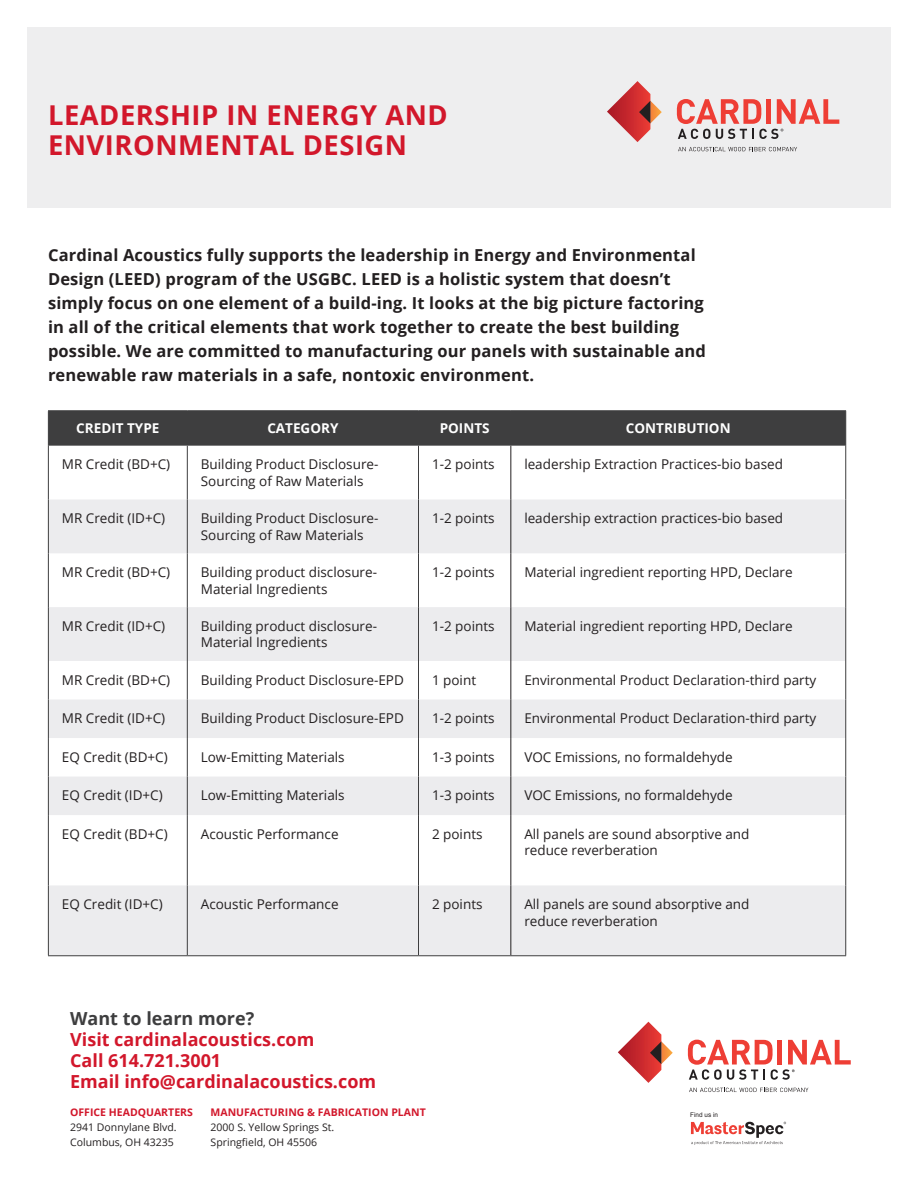
<style>
.page{position:relative;width:918px;height:1188px;background:#fff}
.page>*{position:absolute;margin:0;border:0;box-sizing:border-box;transform-origin:0 0}
.t1{font:700 27.3px/29.8px "Open Sans";letter-spacing:.02em;color:#d2172b}
.t2{font:700 18px/21px "Open Sans";color:#d2172b}
.Body_Copy{font:700 16.5px/24px "Open Sans";letter-spacing:.01em;color:#231f20}
.t3{font:13.5px/16.5px "Open Sans";color:#231f20}
.t4{font:700 13.5px "Open Sans";color:#fff}
.t5{font:10.5px/15px "Open Sans";color:#231f20}
.t6{font:700 10.5px "Open Sans";color:#d2172b}
.t7{font:6.45px "Arial";color:#231f20}
.s1{color:#3e3e3f}
</style>
<div class="page">
<div style="left:0;top:0;width:918px;height:207px;background:#eeeeef"></div>
<div style="left:0;top:0;width:27px;height:1188px;background:#fff"></div>
<div style="left:0;top:0;width:918px;height:27px;background:#fff"></div>
<div style="left:891px;top:0;width:27px;height:1188px;background:#fff"></div>
<svg style="left:607px;top:81px;width:55px;height:61px"></svg>
<svg style="left:677px;top:99px;width:162px;height:40px"></svg>
<svg style="left:678px;top:147px;width:119px;height:4px"></svg>
<div style="left:49px;top:411px;width:796px;height:35px;background:#3e3e3f"></div>
<svg style="left:49px;top:499px;width:796px;height:456px;fill:#ececee"></svg>
<hr style="left:48px;top:410px;width:139px;height:1px;background:#3e3e3f">
<hr style="left:48px;top:411px;width:1px;height:35px;background:#3e3e3f">
<hr style="left:187px;top:410px;width:231px;height:1px;background:#3e3e3f">
<hr style="left:418px;top:410px;width:93px;height:1px;background:#3e3e3f">
<hr style="left:511px;top:410px;width:335px;height:1px;background:#3e3e3f">
<hr style="left:845px;top:411px;width:1px;height:35px;background:#3e3e3f">
<hr style="left:48px;top:446px;width:1px;height:53px;background:#3e3e3f">
<hr style="left:48px;top:499px;width:1px;height:54px;background:#3e3e3f">
<hr style="left:48px;top:553px;width:1px;height:54px;background:#3e3e3f">
<hr style="left:48px;top:607px;width:1px;height:54px;background:#3e3e3f">
<hr style="left:48px;top:661px;width:1px;height:39px;background:#3e3e3f">
<hr style="left:48px;top:700px;width:1px;height:38px;background:#3e3e3f">
<hr style="left:48px;top:738px;width:1px;height:39px;background:#3e3e3f">
<hr style="left:48px;top:777px;width:1px;height:38px;background:#3e3e3f">
<hr style="left:48px;top:815px;width:1px;height:70px;background:#3e3e3f">
<hr style="left:48px;top:885px;width:1px;height:70px;background:#3e3e3f">
<hr style="left:48px;top:955px;width:139px;height:1px;background:#3e3e3f">
<hr style="left:187px;top:446px;width:1px;height:53px;background:#3e3e3f">
<hr style="left:418px;top:446px;width:1px;height:53px;background:#3e3e3f">
<hr style="left:187px;top:499px;width:1px;height:54px;background:#3e3e3f">
<hr style="left:418px;top:499px;width:1px;height:54px;background:#3e3e3f">
<hr style="left:187px;top:553px;width:1px;height:54px;background:#3e3e3f">
<hr style="left:418px;top:553px;width:1px;height:54px;background:#3e3e3f">
<hr style="left:187px;top:607px;width:1px;height:54px;background:#3e3e3f">
<hr style="left:418px;top:607px;width:1px;height:54px;background:#3e3e3f">
<hr style="left:187px;top:661px;width:1px;height:39px;background:#3e3e3f">
<hr style="left:418px;top:661px;width:1px;height:39px;background:#3e3e3f">
<hr style="left:187px;top:700px;width:1px;height:38px;background:#3e3e3f">
<hr style="left:418px;top:700px;width:1px;height:38px;background:#3e3e3f">
<hr style="left:187px;top:738px;width:1px;height:39px;background:#3e3e3f">
<hr style="left:418px;top:738px;width:1px;height:39px;background:#3e3e3f">
<hr style="left:187px;top:777px;width:1px;height:38px;background:#3e3e3f">
<hr style="left:418px;top:777px;width:1px;height:38px;background:#3e3e3f">
<hr style="left:187px;top:815px;width:1px;height:70px;background:#3e3e3f">
<hr style="left:418px;top:815px;width:1px;height:70px;background:#3e3e3f">
<hr style="left:187px;top:885px;width:1px;height:70px;background:#3e3e3f">
<hr style="left:418px;top:885px;width:1px;height:70px;background:#3e3e3f">
<hr style="left:187px;top:955px;width:231px;height:1px;background:#3e3e3f">
<hr style="left:510px;top:446px;width:1px;height:53px;background:#231f20">
<hr style="left:510px;top:499px;width:1px;height:54px;background:#231f20">
<hr style="left:510px;top:553px;width:1px;height:54px;background:#231f20">
<hr style="left:510px;top:607px;width:1px;height:54px;background:#231f20">
<hr style="left:510px;top:661px;width:1px;height:39px;background:#231f20">
<hr style="left:510px;top:700px;width:1px;height:38px;background:#231f20">
<hr style="left:510px;top:738px;width:1px;height:39px;background:#231f20">
<hr style="left:510px;top:777px;width:1px;height:38px;background:#231f20">
<hr style="left:510px;top:815px;width:1px;height:70px;background:#231f20">
<hr style="left:510px;top:885px;width:1px;height:70px;background:#231f20">
<hr style="left:845px;top:446px;width:1px;height:53px;background:#3e3e3f">
<hr style="left:845px;top:499px;width:1px;height:54px;background:#3e3e3f">
<hr style="left:845px;top:553px;width:1px;height:54px;background:#3e3e3f">
<hr style="left:845px;top:607px;width:1px;height:54px;background:#3e3e3f">
<hr style="left:845px;top:661px;width:1px;height:39px;background:#3e3e3f">
<hr style="left:845px;top:700px;width:1px;height:38px;background:#3e3e3f">
<hr style="left:845px;top:738px;width:1px;height:39px;background:#3e3e3f">
<hr style="left:845px;top:777px;width:1px;height:38px;background:#3e3e3f">
<hr style="left:845px;top:815px;width:1px;height:70px;background:#3e3e3f">
<hr style="left:845px;top:885px;width:1px;height:70px;background:#3e3e3f">
<hr style="left:418px;top:955px;width:93px;height:1px;background:#3e3e3f">
<hr style="left:511px;top:955px;width:335px;height:1px;background:#3e3e3f">
<svg style="left:618px;top:1022px;width:55px;height:61px"></svg>
<svg style="left:688px;top:1040px;width:163px;height:40px"></svg>
<svg style="left:689px;top:1088px;width:119px;height:4px"></svg>
<svg style="left:691px;top:1122px;width:95px;height:23px"></svg>
<p class="t1" style="left:48px;top:100px;width:401px">LEADERSHIP IN ENERGY AND<br>ENVIRONMENTAL DESIGN</p>
<p class="Body_Copy" style="left:48px;top:243px;width:660px">Cardinal Acoustics fully supports the leadership in Energy and Environmental Design (LEED) program of the USGBC. LEED is a holistic system that doesn’t simply focus on one element of a build-ing. It looks at the big picture factoring in all of the critical elements that work together to create the best building possible. We are committed to manufacturing our panels with sustainable and renewable raw materials in a safe, nontoxic environment.</p>
<p class="t4" style="left:76px;top:419px;width:85px">CREDIT TYPE</p>
<p class="t4" style="left:267px;top:419px;width:73px">CATEGORY</p>
<p class="t4" style="left:440px;top:419px;width:51px">POINTS</p>
<p class="t4" style="left:626px;top:419px;width:106px">CONTRIBUTION</p>
<p class="t3" style="left:62px;top:456px;width:110px">MR Credit (BD+C)</p>
<p class="t3" style="left:201px;top:456px;width:179px">Building Product Disclosure-<br>Sourcing of Raw Materials</p>
<p class="t3" style="left:432px;top:456px;width:64px">1-2 points</p>
<p class="t3" style="left:524px;top:456px;width:260px">leadership Extraction Practices-bio based</p>
<p class="t3" style="left:62px;top:510px;width:105px">MR Credit (ID+C)</p>
<p class="t3" style="left:201px;top:510px;width:179px">Building Product Disclosure-<br>Sourcing of Raw Materials</p>
<p class="t3" style="left:432px;top:510px;width:64px">1-2 points</p>
<p class="t3" style="left:524px;top:510px;width:260px">leadership extraction practices-bio based</p>
<p class="t3" style="left:62px;top:564px;width:110px">MR Credit (BD+C)</p>
<p class="t3" style="left:201px;top:564px;width:178px">Building product disclosure-<br>Material Ingredients</p>
<p class="t3" style="left:432px;top:564px;width:64px">1-2 points</p>
<p class="t3" style="left:524px;top:564px;width:270px">Material ingredient reporting HPD, Declare</p>
<p class="t3" style="left:62px;top:617px;width:105px">MR Credit (ID+C)</p>
<p class="t3" style="left:201px;top:617px;width:178px">Building product disclosure-<br>Material Ingredients</p>
<p class="t3" style="left:432px;top:617px;width:64px">1-2 points</p>
<p class="t3" style="left:524px;top:617px;width:270px">Material ingredient reporting HPD, Declare</p>
<p class="t3" style="left:62px;top:671px;width:110px">MR Credit (BD+C)</p>
<p class="t3" style="left:201px;top:671px;width:205px">Building Product Disclosure-EPD</p>
<p class="t3" style="left:432px;top:671px;width:46px">1 point</p>
<p class="t3" style="left:524px;top:671px;width:293px">Environmental Product Declaration-third party</p>
<p class="t3" style="left:62px;top:710px;width:105px">MR Credit (ID+C)</p>
<p class="t3" style="left:201px;top:710px;width:205px">Building Product Disclosure-EPD</p>
<p class="t3" style="left:432px;top:710px;width:64px">1-2 points</p>
<p class="t3" style="left:524px;top:710px;width:293px">Environmental Product Declaration-third party</p>
<p class="t3" style="left:62px;top:748px;width:107px">EQ Credit (BD+C)</p>
<p class="t3" style="left:201px;top:748px;width:145px">Low-Emitting Materials</p>
<p class="t3" style="left:432px;top:748px;width:64px">1-3 points</p>
<p class="t3" style="left:524px;top:748px;width:210px">VOC Emissions, no formaldehyde</p>
<p class="t3" style="left:62px;top:787px;width:102px">EQ Credit (ID+C)</p>
<p class="t3" style="left:201px;top:787px;width:145px">Low-Emitting Materials</p>
<p class="t3" style="left:432px;top:787px;width:64px">1-3 points</p>
<p class="t3" style="left:524px;top:787px;width:210px">VOC Emissions, no formaldehyde</p>
<p class="t3" style="left:62px;top:825px;width:107px">EQ Credit (BD+C)</p>
<p class="t3" style="left:201px;top:825px;width:139px">Acoustic Performance</p>
<p class="t3" style="left:432px;top:825px;width:52px">2 points</p>
<p class="t3" style="left:524px;top:825px;width:227px">All panels are sound absorptive and reduce reverberation</p>
<p class="t3" style="left:62px;top:896px;width:102px">EQ Credit (ID+C)</p>
<p class="t3" style="left:201px;top:896px;width:139px">Acoustic Performance</p>
<p class="t3" style="left:432px;top:896px;width:52px">2 points</p>
<p class="t3" style="left:524px;top:896px;width:227px">All panels are sound absorptive and reduce reverberation</p>
<p class="t2" style="left:70px;top:1007px;width:246px"><span class="s1">Want to learn more?<br></span>Visit cardinalacoustics.com</p>
<p class="t2" style="left:70px;top:1049px;width:153px">Call 614.721.3001</p>
<p class="t2" style="left:70px;top:1070px;width:307px">Email info@cardinalacoustics.com</p>
<p class="t6" style="left:70px;top:1105px;width:124px">OFFICE HEADQUARTERS</p>
<p class="t5" style="left:70px;top:1119px;width:108px">2941 Donnylane Blvd.<br>Columbus, OH 43235</p>
<p class="t6" style="left:211px;top:1105px;width:217px">MANUFACTURING &amp; FABRICATION PLANT</p>
<p class="t5" style="left:211px;top:1119px;width:125px">2000 S. Yellow Springs St.</p>
<p class="t5" style="left:211px;top:1134px;width:108px">Springfield, OH 45506</p>
<p class="t7" style="left:690px;top:1110px;width:29px">Find us in</p>
</div>
